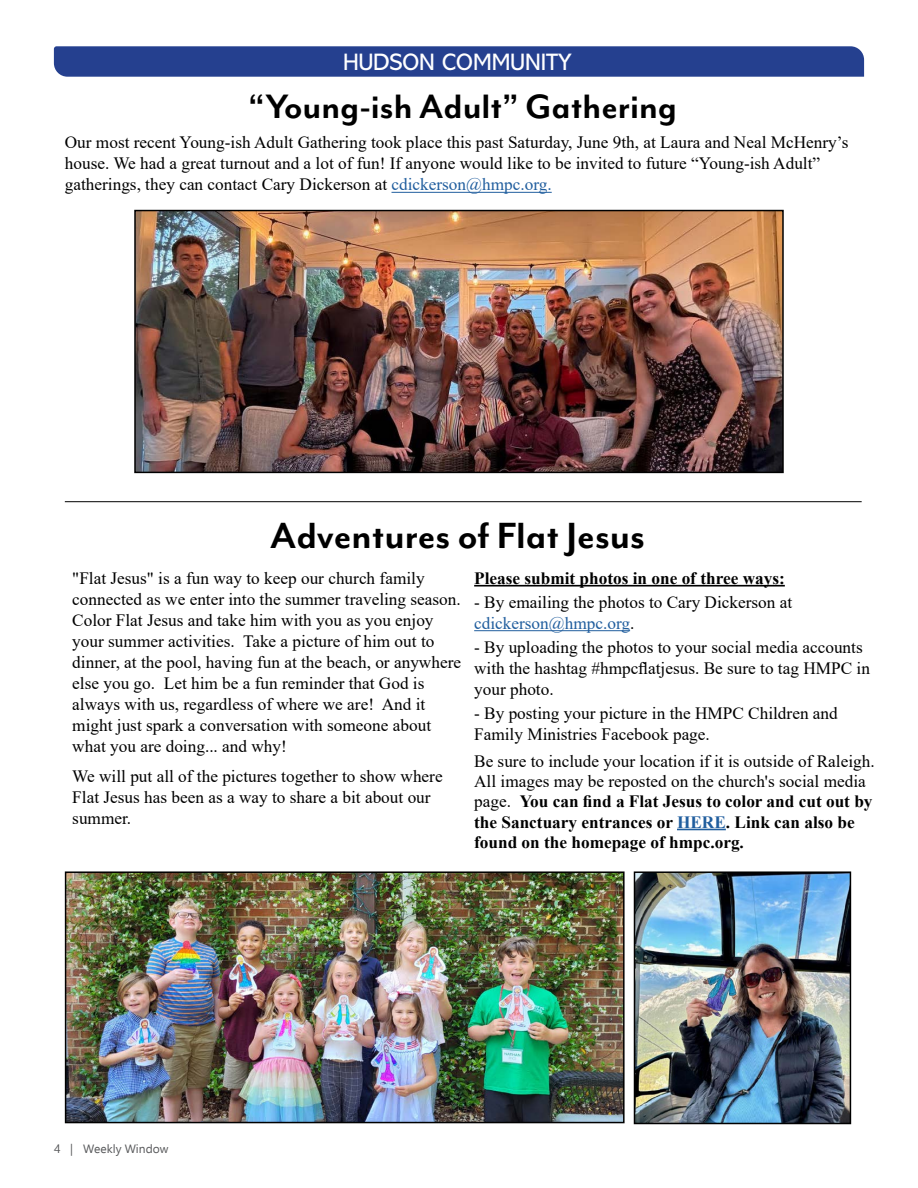
<style>
.page{position:relative;width:918px;height:1188px;background:#fff}
.page>*{position:absolute;margin:0;border:0;box-sizing:border-box;transform-origin:0 0}
.t1{font:700 42px "Mr Eaves Mod OT";color:#000}
.t2{font:700 39px "Mr Eaves Mod OT";color:#000}
.t3{font:24px "Abadi MT Pro";color:#fff}
.t4{font:17.25px/21px "Times New Roman";color:#000}
.t5{font:700 17.25px/20.2px "Times New Roman";color:#000}
.t6{font:12px "Ebrima";color:#58595b}
.s1{color:#215e9e}
.s2{font-weight:400}
</style>
<div class="page">
<hr style="left:474px;top:585px;width:311px;height:2px;background:#000">
<hr style="left:474px;top:630px;width:156px;height:1px;background:#215e9e">
<hr style="left:677px;top:829px;width:49px;height:1px;background:#215e9e">
<div style="left:54px;top:46px;width:810px;height:31px;background:#25408f"></div>
<img style="left:68px;top:874px;width:554px;height:246px">
<div style="left:65px;top:871px;width:560px;height:252px;border:2px solid #000"></div>
<hr style="left:392px;top:192px;width:160px;height:1px;background:#215e9e">
<img style="left:137px;top:213px;width:644px;height:257px">
<div style="left:134px;top:210px;width:650px;height:263px;border:2px solid #000"></div>
<hr style="left:65px;top:501px;width:797px;height:1px;background:#000">
<img style="left:637px;top:874px;width:211px;height:247px">
<div style="left:634px;top:871px;width:217px;height:253px;border:2px solid #000"></div>
<h3 class="t3" style="left:343px;top:48px;width:230px">HUDSON COMMUNITY</h3>
<h2 class="t2" style="left:248px;top:86px;width:430px">“Young-ish Adult” Gathering</h2>
<p class="t4" style="left:65px;top:132px;width:785px">Our most recent Young-ish Adult Gathering took place this past Saturday, June 9th, at Laura and Neal McHenry’s house. We had a great turnout and a lot of fun! If anyone would like to be invited to future “Young-ish Adult” gatherings, they can contact Cary Dickerson at <span class="s1">cdickerson@hmpc.org.</span></p>
<h1 class="t1" style="left:270px;top:513px;width:376px">Adventures of Flat Jesus</h1>
<p class="t4" style="left:72px;top:567px;width:390px">"Flat Jesus" is a fun way to keep our church family connected as we enter into the summer traveling season.<br>Color Flat Jesus and take him with you as you enjoy your summer activities. Take a picture of him out to dinner, at the pool, having fun at the beach, or anywhere else you go. Let him be a fun reminder that God is always with us, regardless of where we are! And it might just spark a conversation with someone about what you are doing... and why!</p>
<p class="t4" style="left:72px;top:765px;width:372px">We will put all of the pictures together to show where<br>Flat Jesus has been as a way to share a bit about our summer.</p>
<p class="t5" style="left:474px;top:567px;width:312px">Please submit photos in one of three ways:</p>
<p class="t4" style="left:474px;top:591px;width:320px">- By emailing the photos to Cary Dickerson at <span class="s1">cdickerson@hmpc.org</span>.</p>
<p class="t4" style="left:474px;top:636px;width:397px">- By uploading the photos to your social media accounts with the hashtag #hmpcflatjesus. Be sure to tag HMPC in your photo.</p>
<p class="t4" style="left:474px;top:702px;width:365px">- By posting your picture in the HMPC Children and<br>Family Ministries Facebook page.</p>
<p class="t5" style="left:474px;top:750px;width:402px"><span class="s2">Be sure to include your location if it is outside of Raleigh.<br>All images may be reposted on the church's social media page.</span> You can find a Flat Jesus to color and cut out by the Sanctuary entrances or <span class="s1">HERE</span>. Link can also be found on the homepage of hmpc.org.</p>
<p class="t6" style="left:54px;top:1140px;width:116px">4 | Weekly Window</p>
</div>
